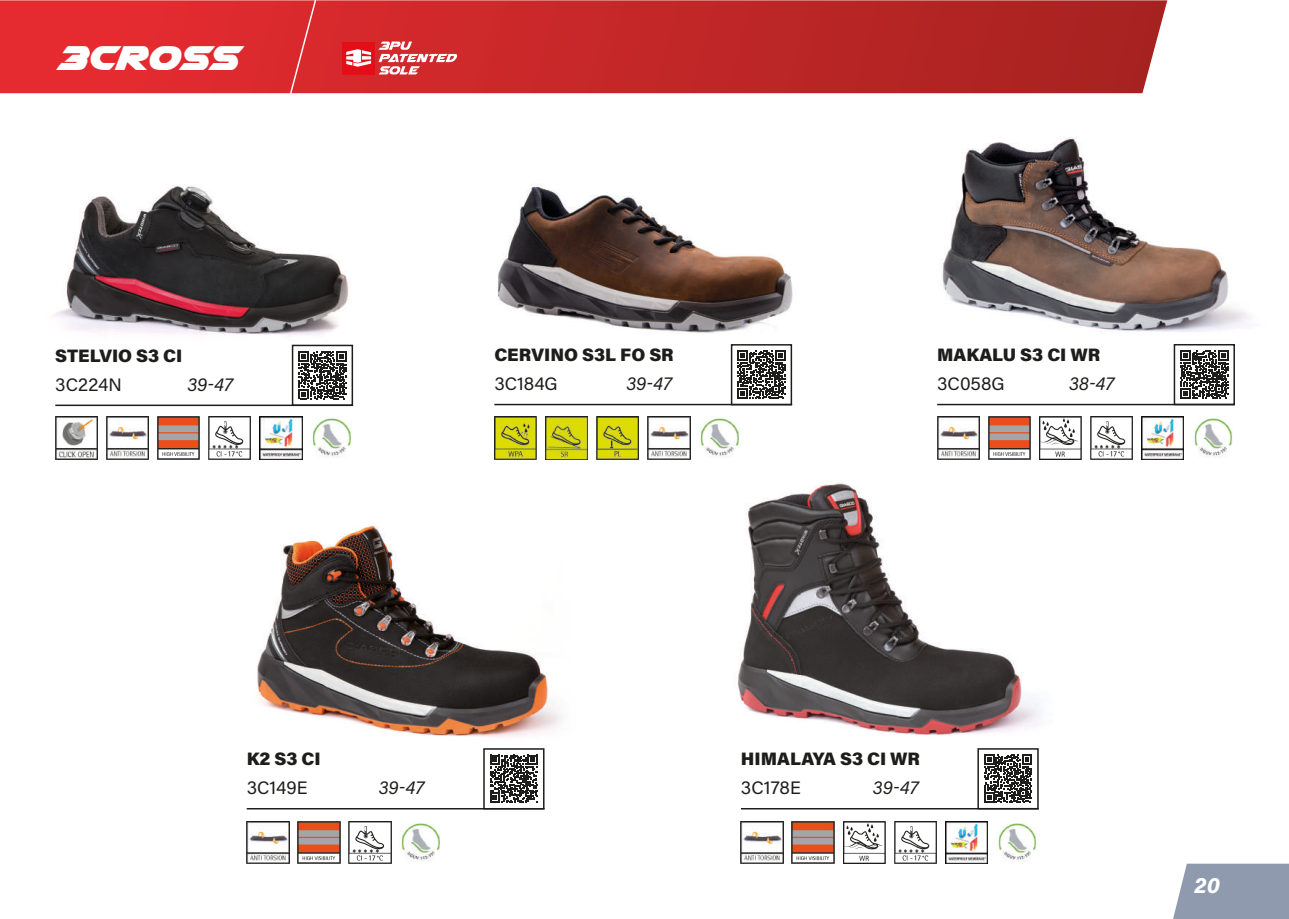
<style>
.page{position:relative;width:1289px;height:919px;background:#fff}
.page>*{position:absolute;margin:0;border:0;box-sizing:border-box;transform-origin:0 0}
.t1{font:700 45px "Airstrike";letter-spacing:-.005em;color:#fff}
.t2{font:22.5px "Acumin Variable Concept";color:#fff}
.t3{font:18px/28.5px "Acumin Variable Concept";color:#1d1d1b}
</style>
<div class="page">
<svg style="left:1173px;top:863px;width:115px;height:55px;background:#97a1b3"></svg>
<img style="left:737px;top:482px;width:303px;height:253px">
<hr style="left:741px;top:807px;width:297px;height:2px;background:#1d1d1b">
<img style="left:741px;top:821px;width:42px;height:42px">
<img style="left:792px;top:821px;width:42px;height:42px">
<img style="left:894px;top:821px;width:42px;height:42px">
<img style="left:843px;top:821px;width:42px;height:42px">
<img style="left:945px;top:821px;width:42px;height:42px">
<img style="left:998px;top:823px;width:39px;height:39px">
<svg style="left:984px;top:754px;width:48px;height:48px"></svg>
<div style="left:977px;top:748px;width:61px;height:61px;border:2px solid #1d1d1b"></div>
<img style="left:257px;top:525px;width:306px;height:212px">
<hr style="left:247px;top:807px;width:297px;height:2px;background:#1d1d1b">
<svg style="left:490px;top:754px;width:48px;height:48px"></svg>
<div style="left:483px;top:748px;width:61px;height:61px;border:2px solid #1d1d1b"></div>
<img style="left:349px;top:821px;width:42px;height:42px">
<img style="left:298px;top:821px;width:42px;height:42px">
<img style="left:247px;top:821px;width:42px;height:42px">
<img style="left:401px;top:823px;width:39px;height:39px">
<svg style="left:0;top:0;width:1167px;height:93px;background:#c72a2b"></svg>
<hr style="left:55px;top:404px;width:298px;height:2px;background:#1d1d1b">
<svg style="left:298px;top:351px;width:48px;height:48px"></svg>
<div style="left:292px;top:344px;width:61px;height:62px;border:2px solid #1d1d1b"></div>
<img style="left:54px;top:186px;width:295px;height:150px">
<hr style="left:937px;top:404px;width:297px;height:1px;background:#1d1d1b">
<svg style="left:1180px;top:350px;width:48px;height:48px"></svg>
<div style="left:1173px;top:344px;width:61px;height:61px;border:2px solid #1d1d1b"></div>
<img style="left:497px;top:184px;width:296px;height:149px">
<hr style="left:494px;top:404px;width:298px;height:1px;background:#1d1d1b">
<svg style="left:737px;top:350px;width:48px;height:49px"></svg>
<div style="left:730px;top:344px;width:62px;height:61px;border:2px solid #1d1d1b"></div>
<img style="left:494px;top:417px;width:43px;height:42px">
<img style="left:596px;top:417px;width:43px;height:42px">
<img style="left:545px;top:417px;width:43px;height:42px">
<img style="left:647px;top:417px;width:43px;height:42px">
<img style="left:700px;top:418px;width:39px;height:40px">
<img style="left:55px;top:417px;width:43px;height:42px">
<img style="left:157px;top:417px;width:43px;height:42px">
<img style="left:259px;top:417px;width:43px;height:42px">
<img style="left:106px;top:417px;width:43px;height:42px">
<img style="left:208px;top:417px;width:43px;height:42px">
<img style="left:312px;top:418px;width:39px;height:40px">
<img style="left:937px;top:417px;width:42px;height:42px">
<img style="left:988px;top:417px;width:42px;height:42px">
<img style="left:1090px;top:417px;width:42px;height:42px">
<img style="left:1039px;top:417px;width:42px;height:42px">
<img style="left:1141px;top:417px;width:42px;height:42px">
<img style="left:1194px;top:418px;width:39px;height:40px">
<img style="left:942px;top:137px;width:308px;height:195px">
<svg style="left:284px;top:0;width:36px;height:94px;background:#da3438"></svg>
<div style="left:342px;top:42px;width:33px;height:32px;background:#e40d18"></div>
<svg style="left:346px;top:49px;width:25px;height:18px"></svg>
<svg style="left:378px;top:42px;width:79px;height:32px"></svg>
<h1 class="t1" style="left:55px;top:37px;width:182px">3cross</h1>
<p class="t3" style="left:55px;top:341px;width:129px">STELVIO S3 CI<br>3C224N</p>
<p class="t3" style="left:187px;top:369px;width:47px">39-47</p>
<p class="t3" style="left:494px;top:340px;width:181px">CERVINO S3L FO SR<br>3C184G</p>
<p class="t3" style="left:626px;top:368px;width:47px">39-47</p>
<p class="t3" style="left:937px;top:340px;width:165px">MAKALU S3 CI WR<br>3C058G</p>
<p class="t3" style="left:1069px;top:368px;width:47px">38-47</p>
<p class="t3" style="left:247px;top:744px;width:76px">K2 S3 CI<br>3C149E</p>
<p class="t3" style="left:379px;top:772px;width:47px">39-47</p>
<p class="t3" style="left:741px;top:744px;width:181px">HIMALAYA S3 CI WR<br>3C178E</p>
<p class="t3" style="left:873px;top:772px;width:47px">39-47</p>
<p class="t2" style="left:1194px;top:869px;width:27px">20</p>
</div>
